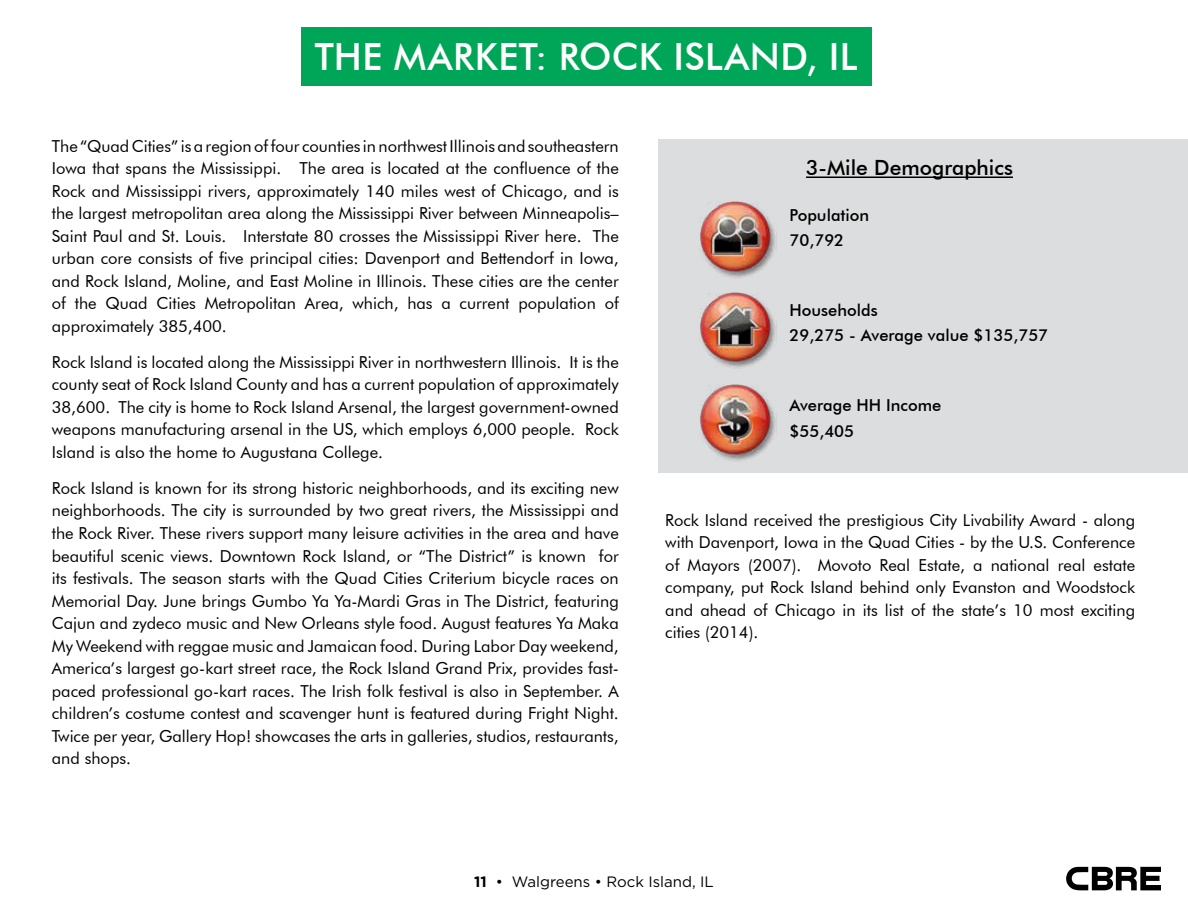
<style>
.page{position:relative;width:1188px;height:918px;background:#fff}
.page>*{position:absolute;margin:0;border:0;box-sizing:border-box;transform-origin:0 0}
.t1{font:500 37.5px "Futura BT";letter-spacing:.01em;color:#fff}
.t2{font:500 21px "Futura BT";color:#000}
.t3{font:16.5px/22.5px "Futura BT";color:#000;text-align:justify}
.t4{font:500 16.5px/25.2px "Futura BT";color:#000}
.t5{font:15px "Gotham";color:#000}
.s1{font-weight:700}
</style>
<div class="page">
<svg style="left:1066px;top:867px;width:95px;height:23px"></svg>
<div style="left:301px;top:27px;width:570px;height:58px;background:#00a657"></div>
<div style="left:659px;top:139px;width:529px;height:334px;background:#dcddde"></div>
<img style="left:700px;top:201px;width:77px;height:77px">
<img style="left:700px;top:292px;width:77px;height:76px">
<img style="left:700px;top:384px;width:77px;height:77px">
<hr style="left:806px;top:176px;width:207px;height:2px;background:#000">
<h1 class="t1" style="left:315px;top:34px;width:107px">THE MAR</h1>
<h1 class="t1" style="left:470px;top:34px;width:249px">Page header</h1>
<h1 class="t1" style="left:475px;top:34px;width:384px">KET: rock is land, i l</h1>
<p class="t3" style="left:52px;top:135px;width:569px">The “Quad Cities” is a region of four counties in northwest Illinois and southeastern Iowa that spans the Mississippi. The area is located at the confluence of the Rock and Mississippi rivers, approximately 140 miles west of Chicago, and is the largest metropolitan area along the Mississippi River between Minneapolis– Saint Paul and St. Louis. Interstate 80 crosses the Mississippi River here. The urban core consists of five principal cities: Davenport and Bettendorf in Iowa, and Rock Island, Moline, and East Moline in Illinois. These cities are the center of the Quad Cities Metropolitan Area, which, has a current population of approximately 385,400.</p>
<p class="t3" style="left:52px;top:351px;width:569px">Rock Island is located along the Mississippi River in northwestern Illinois. It is the county seat of Rock Island County and has a current population of approximately 38,600. The city is home to Rock Island Arsenal, the largest government-owned weapons manufacturing arsenal in the US, which employs 6,000 people. Rock Island is also the home to Augustana College.</p>
<p class="t3" style="left:52px;top:477px;width:569px">Rock Island is known for its strong historic neighborhoods, and its exciting new neighborhoods. The city is surrounded by two great rivers, the Mississippi and the Rock River. These rivers support many leisure activities in the area and have beautiful scenic views. Downtown Rock Island, or “The District” is known for its festivals. The season starts with the Quad Cities Criterium bicycle races on Memorial Day. June brings Gumbo Ya Ya-Mardi Gras in The District, featuring Cajun and zydeco music and New Orleans style food. August features Ya Maka My Weekend with reggae music and Jamaican food. During Labor Day weekend, America’s largest go-kart street race, the Rock Island Grand Prix, provides fast&shy;paced professional go-kart races. The Irish folk festival is also in September. A children’s costume contest and scavenger hunt is featured during Fright Night.<br>Twice per year, Gallery Hop! showcases the arts in galleries, studios, restaurants, and shops.</p>
<p class="t2" style="left:806px;top:155px;width:208px">3-Mile Demographics</p>
<p class="t4" style="left:789px;top:202px;width:81px">Population<br>70,792</p>
<p class="t4" style="left:789px;top:297px;width:260px">Households<br>29,275 - Average value $135,757</p>
<p class="t4" style="left:789px;top:393px;width:153px">Average HH Income $55,405</p>
<p class="t3" style="left:665px;top:508px;width:471px">Rock Island received the prestigious City Livability Award - along with Davenport, Iowa in the Quad Cities - by the U.S. Conference of Mayors (2007). Movoto Real Estate, a national real estate company, put Rock Island behind only Evanston and Woodstock and ahead of Chicago in its list of the state’s 10 most exciting cities (2014).</p>
<p class="t5" style="left:474px;top:872px;width:241px"><span class="s1">11</span> • Walgreens • Rock Island, IL</p>
</div>
